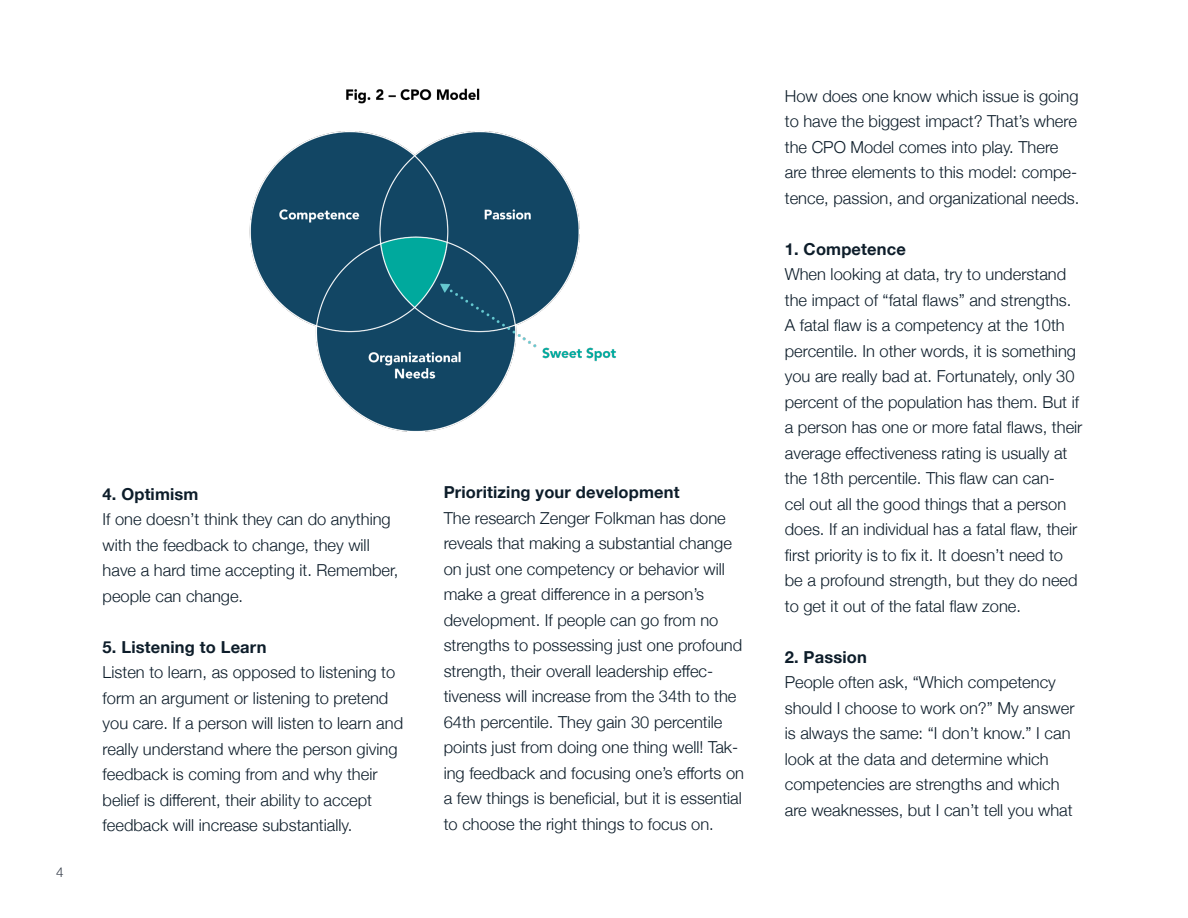
<style>
.page{position:relative;width:1188px;height:918px;background:#fff}
.page>*{position:absolute;margin:0;border:0;box-sizing:border-box;transform-origin:0 0}
.Paragraph_body{font:300 16.5px/25.5px "Helvetica Neue";color:#0d1d2a}
.Paragraph_header{font:700 16.5px "Helvetica Neue";letter-spacing:.01em;color:#0d1d2a}
.t1{font:300 13.5px "Helvetica Neue";color:#323a46}
</style>
<div class="page">
<img style="left:249px;top:88px;width:367px;height:343px">
<p class="t1" style="left:56px;top:861px;width:9px">4</p>
<p class="Paragraph_header" style="left:103px;top:481px;width:97px">4. Optimism</p>
<p class="Paragraph_body" style="left:103px;top:505px;width:297px">If one doesn’t think they can do anything with the feedback to change, they will have a hard time accepting it. Remember, people can change.</p>
<p class="Paragraph_header" style="left:103px;top:634px;width:166px">5. Listening to Learn</p>
<p class="Paragraph_body" style="left:103px;top:658px;width:302px">Listen to learn, as opposed to listening to form an argument or listening to pretend you care. If a person will listen to learn and really understand where the person giving feedback is coming from and why their belief is different, their ability to accept feedback will increase substantially.</p>
<p class="Paragraph_header" style="left:444px;top:480px;width:237px">Prioritizing your development</p>
<p class="Paragraph_body" style="left:444px;top:504px;width:302px">The research Zenger Folkman has done reveals that making a substantial change on just one competency or behavior will make a great difference in a person’s development. If people can go from no strengths to possessing just one profound strength, their overall leadership effec&shy;tiveness will increase from the 34th to the 64th percentile. They gain 30 percentile points just from doing one thing well! Tak&shy;ing feedback and focusing one’s efforts on a few things is beneficial, but it is essential to choose the right things to focus on.</p>
<p class="Paragraph_body" style="left:785px;top:82px;width:296px">How does one know which issue is going to have the biggest impact? That’s where the CPO Model comes into play. There are three elements to this model: compe&shy;tence, passion, and organizational needs.</p>
<p class="Paragraph_header" style="left:785px;top:236px;width:123px">1. Competence</p>
<p class="Paragraph_body" style="left:785px;top:261px;width:299px">When looking at data, try to understand the impact of “fatal flaws” and strengths.<br>A fatal flaw is a competency at the 10th percentile. In other words, it is something you are really bad at. Fortunately, only 30 percent of the population has them. But if a person has one or more fatal flaws, their average effectiveness rating is usually at the 18th percentile. This flaw can can-<br>cel out all the good things that a person does. If an individual has a fatal flaw, their first priority is to fix it. It doesn’t need to be a profound strength, but they do need to get it out of the fatal flaw zone.</p>
<p class="Paragraph_header" style="left:785px;top:644px;width:84px">2. Passion</p>
<p class="Paragraph_body" style="left:785px;top:669px;width:291px">People often ask, “Which competency should I choose to work on?” My answer is always the same: “I don’t know.” I can look at the data and determine which competencies are strengths and which are weaknesses, but I can’t tell you what</p>
</div>
